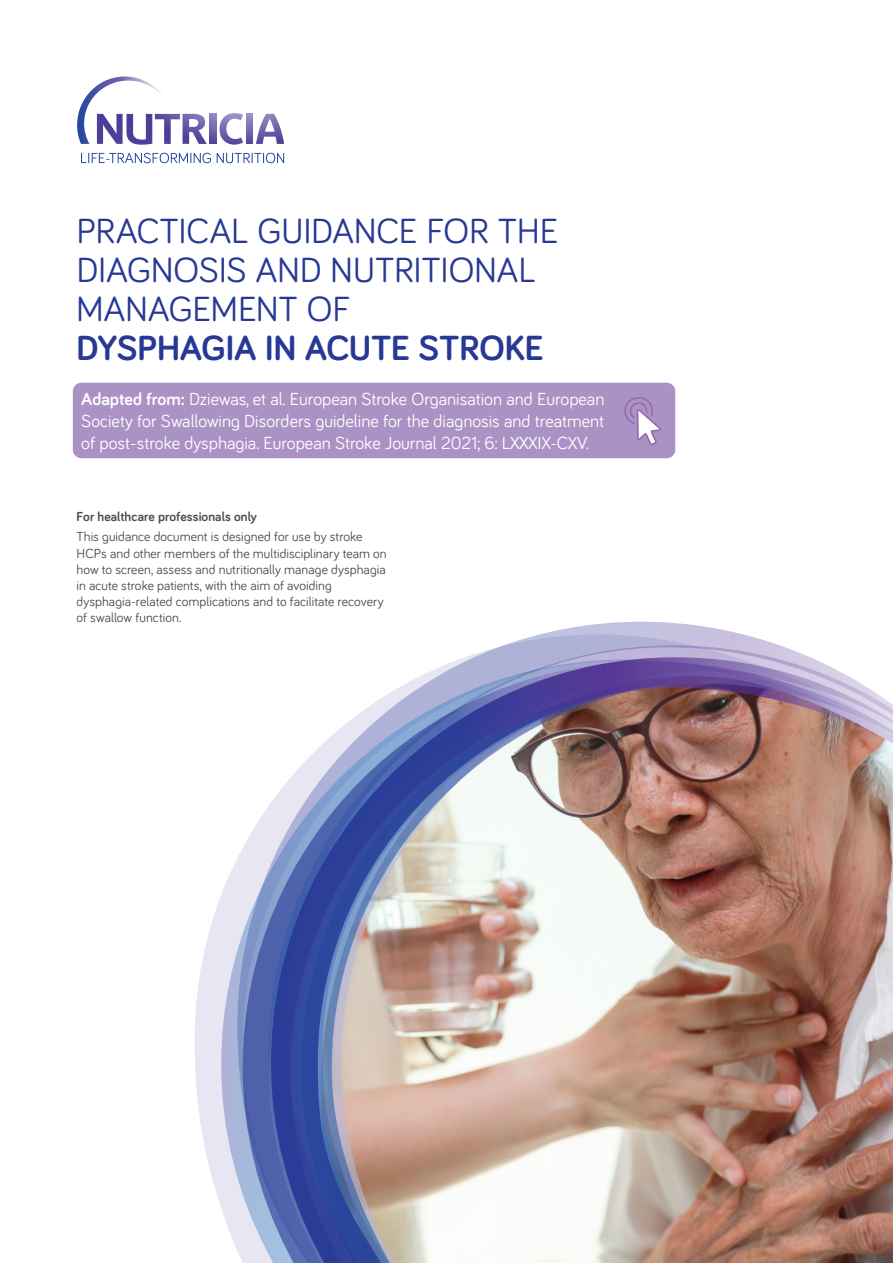
<style>
.page{position:relative;width:893px;height:1263px;background:#fff}
.page>*{position:absolute;margin:0;border:0;box-sizing:border-box;transform-origin:0 0}
.t1{font:36px/39px "Bariol";letter-spacing:-.005em;color:#273895}
.t2{font:700 36px "Bariol";letter-spacing:-.005em;color:#273895}
.t3{font:18px/21.6px "Bariol";color:#fff;text-align:justify}
.t4{font:13.5px/16.2px "Bariol";letter-spacing:.005em;color:#4b4c4d}
.t5{font:700 13.5px "Bariol";letter-spacing:.005em;color:#4b4c4d}
.s1{font-weight:700}
</style>
<div class="page">
<svg style="left:195px;top:897px;width:26px;height:309px;fill:#e7e6f2"></svg>
<svg style="left:221px;top:860px;width:16px;height:389px"></svg>
<svg style="left:237px;top:622px;width:572px;height:641px"></svg>
<img style="left:271px;top:657px;width:622px;height:606px">
<img style="left:296px;top:691px;width:326px;height:572px">
<svg style="left:246px;top:114px;width:7px;height:30px"></svg>
<svg style="left:256px;top:114px;width:28px;height:30px"></svg>
<svg style="left:220px;top:113px;width:23px;height:32px"></svg>
<svg style="left:209px;top:114px;width:7px;height:30px"></svg>
<svg style="left:81px;top:153px;width:130px;height:10px"></svg>
<svg style="left:217px;top:153px;width:67px;height:10px"></svg>
<svg style="left:77px;top:76px;width:130px;height:69px"></svg>
<div style="left:73px;top:383px;width:602px;height:75px;background:#ab92c4;border-radius:9px"></div>
<svg style="left:624px;top:397px;width:37px;height:48px"></svg>
<h1 class="t1" style="left:77px;top:209px;width:483px">PRACTICAL GUIDANCE FOR THE<br>DIAGNOSIS AND NUTRITIONAL<br>MANAGEMENT OF</h1>
<h1 class="t2" style="left:77px;top:323px;width:468px">DYSPHAGIA IN ACUTE STROKE</h1>
<h2 class="t3" style="left:81px;top:388px;width:525px"><span class="s1">Adapted from:</span> Dziewas, et al. European Stroke Organisation and European Society for Swallowing Disorders guideline for the diagnosis and treatment of post-stroke dysphagia. European Stroke Journal 2021; 6: LXXXIX-CXV.</h2>
<p class="t5" style="left:77px;top:507px;width:182px">For healthcare professionals only</p>
<p class="t4" style="left:77px;top:528px;width:312px">This guidance document is designed for use by stroke HCPs and other members of the multidisciplinary team on how to screen, assess and nutritionally manage dysphagia in acute stroke patients, with the aim of avoiding dysphagia-related complications and to facilitate recovery of swallow function.</p>
</div>
